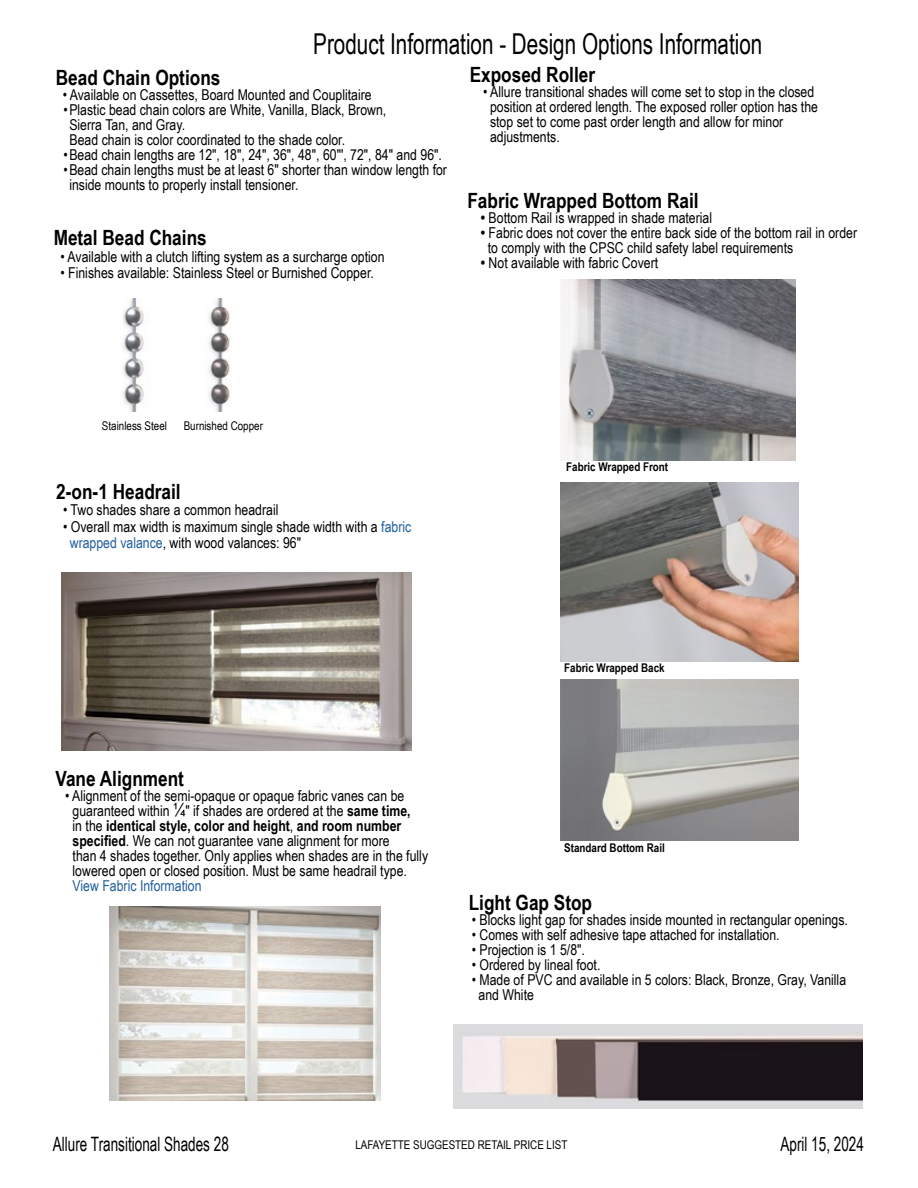
<style>
.page{position:relative;width:918px;height:1188px;background:#fff}
.page>*{position:absolute;margin:0;border:0;box-sizing:border-box;transform-origin:0 0}
.t1{font:28.8px "Arial Narrow";color:#000;scale:.87 1}
.t2{font:700 21px "Arial Narrow";color:#000}
.t3{font:19.8px "Arial Narrow";color:#000;scale:.83 1}
.t4{font:15px/15px "Arial Narrow";color:#000}
.t5{font:15px "Arial Narrow";color:#215e9e}
.t6{font:12px "Arial Narrow";color:#000}
.t7{font:700 12px "Arial Narrow";color:#000}
.s1{font-weight:700}
.s2{color:#215e9e}
.s3{font-size:18px}
</style>
<div class="page">
<img style="left:62px;top:572px;width:350px;height:178px">
<img style="left:453px;top:1025px;width:409px;height:83px">
<img style="left:561px;top:280px;width:235px;height:180px">
<img style="left:561px;top:482px;width:237px;height:179px">
<img style="left:109px;top:906px;width:272px;height:195px">
<img style="left:561px;top:680px;width:237px;height:160px">
<img style="left:123px;top:299px;width:21px;height:112px">
<img style="left:208px;top:299px;width:22px;height:112px">
<h1 class="t1" style="left:313px;top:23px;width:518px">Product Information - Design Options Information</h1>
<h2 class="t2" style="left:56px;top:62px;width:166px">Bead Chain Options</h2>
<p class="t4" style="left:63px;top:87px;width:311px">• Available on Cassettes, Board Mounted and Couplitaire</p>
<p class="t4" style="left:69px;top:102px;width:319px;text-indent:-6px">•Plastic bead chain colors are White, Vanilla, Black, Brown,<br>Sierra Tan, and Gray.<br>Bead chain is color coordinated to the shade color.</p>
<p class="t4" style="left:63px;top:147px;width:380px">•Bead chain lengths are 12", 18", 24", 36", 48", 60"', 72", 84" and 96".</p>
<p class="t4" style="left:69px;top:162px;width:379px;text-indent:-6px">•Bead chain lengths must be at least 6" shorter than window length for inside mounts to properly install tensioner.</p>
<h2 class="t2" style="left:54px;top:222px;width:155px">Metal Bead Chains</h2>
<p class="t4" style="left:61px;top:249px;width:326px">• Available with a clutch lifting system as a surcharge option</p>
<p class="t4" style="left:61px;top:265px;width:315px">• Finishes available: Stainless Steel or Burnished Copper.</p>
<h2 class="t2" style="left:470px;top:59px;width:127px">Exposed Roller</h2>
<p class="t4" style="left:490px;top:84px;width:330px;text-indent:-7px">• Allure transitional shades will come set to stop in the closed position at ordered length. The exposed roller option has the stop set to come past order length and allow for minor adjustments.</p>
<h2 class="t2" style="left:467px;top:184px;width:233px">Fabric Wrapped Bottom Rail</h2>
<p class="t4" style="left:481px;top:209px;width:233px"><span class="s1">•</span> Bottom Rail is wrapped in shade material</p>
<p class="t4" style="left:488px;top:224px;width:371px;text-indent:-7px"><span class="s1">•</span> Fabric does not cover the entire back side of the bottom rail in order to comply with the CPSC child safety label requirements</p>
<p class="t4" style="left:481px;top:254px;width:179px"><span class="s1">•</span> Not available with fabric Covert</p>
<p class="t6" style="left:102px;top:417px;width:67px">Stainless Steel</p>
<p class="t6" style="left:184px;top:417px;width:81px">Burnished Copper</p>
<h2 class="t2" style="left:56px;top:475px;width:126px">2-on-1 Headrail</h2>
<p class="t4" style="left:63px;top:502px;width:217px">• Two shades share a common headrail</p>
<p class="t4" style="left:70px;top:518px;width:343px;line-height:16.5px;text-indent:-7px">• Overall max width is maximum single shade width with a <span class="s2">fabric wrapped valance</span>, with wood valances: 96"</p>
<p class="t7" style="left:566px;top:458px;width:104px">Fabric Wrapped Front</p>
<h2 class="t2" style="left:56px;top:763px;width:130px">Vane Alignment</h2>
<p class="t4" style="left:73px;top:788px;width:357px;text-indent:-8px">• Alignment of the semi-opaque or opaque fabric vanes can be guaranteed within <span class="s3">¼</span>" if shades are ordered at the <span class="s1">same time,<br></span>in the <span class="s1">identical style, color and height</span>, <span class="s1">and room number specified</span>. We can not guarantee vane alignment for more<br>than 4 shades together. Only applies when shades are in the fully lowered open or closed position. Must be same headrail type.</p>
<p class="t5" style="left:73px;top:875px;width:130px">View Fabric Information</p>
<p class="t7" style="left:564px;top:658px;width:102px">Fabric Wrapped Back</p>
<p class="t7" style="left:564px;top:839px;width:102px">Standard Bottom Rail</p>
<h2 class="t2" style="left:469px;top:887px;width:125px">Light Gap Stop</h2>
<p class="t4" style="left:472px;top:912px;width:378px">• Blocks light gap for shades inside mounted in rectangular openings.</p>
<p class="t4" style="left:472px;top:927px;width:309px">• Comes with self adhesive tape attached for installation.</p>
<p class="t4" style="left:472px;top:942px;width:115px">• Projection is 1 5/8".</p>
<p class="t4" style="left:472px;top:957px;width:130px">• Ordered by lineal foot.</p>
<p class="t4" style="left:479px;top:972px;width:369px;text-indent:-7px">• Made of PVC and available in 5 colors: Black, Bronze, Gray, Vanilla and White</p>
<h3 class="t3" style="left:53px;top:1130px;width:214px">Allure Transitional Shades 28</h3>
<p class="t6" style="left:355px;top:1136px;width:214px">LAFAYETTE SUGGESTED RETAIL PRICE LIST</p>
<h3 class="t3" style="left:781px;top:1130px;width:102px">April 15, 2024</h3>
</div>
